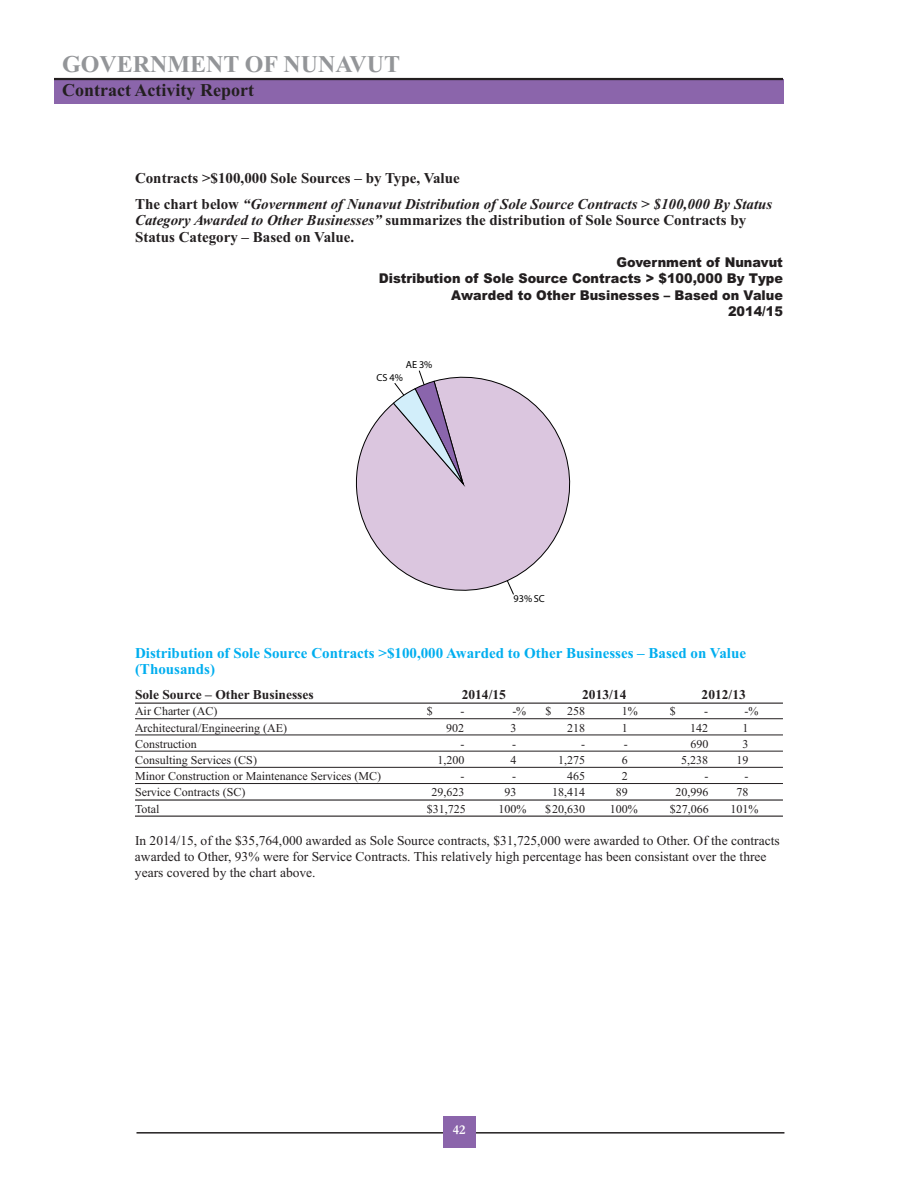
<style>
.page{position:relative;width:918px;height:1188px;background:#fff}
.page>*{position:absolute;margin:0;border:0;box-sizing:border-box;transform-origin:0 0}
.t1{font:700 24px "Times New Roman";color:#939598}
.t2{font:700 18px "Times New Roman";color:#231f20}
.t3{font:italic 700 15px/25.2px "Times New Roman";color:#231f20}
.t4{font:700 15px/16.5px "Times New Roman";color:#231f20}
.t5{font:700 15px/16.5px "Times New Roman";color:#00aeef}
.t6{font:13.5px/16.2px "Times New Roman";color:#231f20}
.t7{font:900 13.5px/16.5px "Arial";color:#231f20;text-align:right;scale:.95 1}
.t8{font:700 13.5px "Times New Roman";color:#231f20}
.t9{font:700 13.5px "Garamond";color:#fff}
.t10{font:12px "Times New Roman";color:#231f20}
.t11{font:10.35px "Myriad Pro";color:#000}
.s1{font-style:normal}
.s2{font-style:italic}
</style>
<div class="page">
<div style="left:54px;top:79px;width:729px;height:25px;background:#8b65ab"></div>
<hr style="left:54px;top:78px;width:729px;height:2px;background:#231f20">
<hr style="left:136px;top:1132px;width:648px;height:2px;background:#231f20">
<div style="left:443px;top:1116px;width:33px;height:31px;background:#8b65ab"></div>
<hr style="left:135px;top:703px;width:648px;height:1px;background:#231f20">
<hr style="left:135px;top:718px;width:648px;height:1px;background:#231f20">
<hr style="left:135px;top:735px;width:648px;height:1px;background:#231f20">
<hr style="left:135px;top:751px;width:648px;height:1px;background:#231f20">
<hr style="left:135px;top:767px;width:648px;height:1px;background:#231f20">
<hr style="left:135px;top:783px;width:648px;height:1px;background:#231f20">
<hr style="left:135px;top:799px;width:648px;height:2px;background:#231f20">
<hr style="left:135px;top:816px;width:648px;height:1px;background:#231f20">
<svg style="left:355px;top:376px;width:216px;height:215px"></svg>
<svg style="left:392px;top:370px;width:72px;height:115px;background:#c8bcd4"></svg>
<svg style="left:506px;top:579px;width:9px;height:16px"></svg>
<h1 class="t1" style="left:62px;top:49px;width:340px">GOVERNMENT OF NUNAVUT</h1>
<h2 class="t2" style="left:62px;top:79px;width:193px">Contract Activity Report</h2>
<p class="t3" style="left:135px;top:166px;width:639px"><span class="s1">Contracts &gt;$100,000 Sole Sources – by Type, Value<br>The chart below</span> “Government of Nunavut Distribution of Sole Source Contracts &gt; $100,000 By Status</p>
<p class="t4" style="left:135px;top:212px;width:613px"><span class="s2">Category Awarded to Other Businesses”</span> summarizes the distribution of Sole Source Contracts by<br>Status Category – Based on Value.</p>
<p class="t7" style="left:379px;top:254px;width:427px">Government of Nunavut<br>Distribution of Sole Source Contracts &gt; $100,000 By Type<br>Awarded to Other Businesses – Based on Value<br>2014/15</p>
<p class="t11" style="left:406px;top:361px;width:28px">AE 3%</p>
<p class="t11" style="left:376px;top:374px;width:28px">CS 4%</p>
<p class="t11" style="left:514px;top:595px;width:33px">93% SC</p>
<p class="t5" style="left:135px;top:645px;width:613px">Distribution of Sole Source Contracts &gt;$100,000 Awarded to Other Businesses – Based on Value (Thousands)</p>
<p class="t8" style="left:135px;top:687px;width:180px">Sole Source – Other Businesses</p>
<p class="t8" style="left:462px;top:687px;width:46px">2014/15</p>
<p class="t8" style="left:582px;top:687px;width:46px">2013/14</p>
<p class="t8" style="left:702px;top:687px;width:46px">2012/13</p>
<p class="t10" style="left:135px;top:704px;width:84px">Air Charter (AC)</p>
<p class="t10" style="left:427px;top:704px;width:7px">$</p>
<p class="t10" style="left:460px;top:704px;width:5px">-</p>
<p class="t10" style="left:512px;top:704px;width:15px">-%</p>
<p class="t10" style="left:545px;top:704px;width:7px">$</p>
<p class="t10" style="left:567px;top:704px;width:19px">258</p>
<p class="t10" style="left:622px;top:704px;width:17px">1%</p>
<p class="t10" style="left:670px;top:704px;width:7px">$</p>
<p class="t10" style="left:704px;top:704px;width:5px">-</p>
<p class="t10" style="left:744px;top:704px;width:15px">-%</p>
<p class="t10" style="left:135px;top:721px;width:154px">Architectural/Engineering (AE)</p>
<p class="t10" style="left:446px;top:721px;width:19px">902</p>
<p class="t10" style="left:510px;top:721px;width:7px">3</p>
<p class="t10" style="left:567px;top:721px;width:19px">218</p>
<p class="t10" style="left:622px;top:721px;width:7px">1</p>
<p class="t10" style="left:690px;top:721px;width:19px">142</p>
<p class="t10" style="left:742px;top:721px;width:7px">1</p>
<p class="t10" style="left:135px;top:737px;width:63px">Construction</p>
<p class="t10" style="left:460px;top:737px;width:5px">-</p>
<p class="t10" style="left:512px;top:737px;width:5px">-</p>
<p class="t10" style="left:581px;top:737px;width:5px">-</p>
<p class="t10" style="left:624px;top:737px;width:5px">-</p>
<p class="t10" style="left:690px;top:737px;width:19px">690</p>
<p class="t10" style="left:742px;top:737px;width:7px">3</p>
<p class="t10" style="left:135px;top:753px;width:123px">Consulting Services (CS)</p>
<p class="t10" style="left:437px;top:753px;width:28px">1,200</p>
<p class="t10" style="left:510px;top:753px;width:7px">4</p>
<p class="t10" style="left:558px;top:753px;width:28px">1,275</p>
<p class="t10" style="left:622px;top:753px;width:7px">6</p>
<p class="t10" style="left:681px;top:753px;width:28px">5,238</p>
<p class="t10" style="left:736px;top:753px;width:13px">19</p>
<p class="t10" style="left:135px;top:769px;width:248px">Minor Construction or Maintenance Services (MC)</p>
<p class="t10" style="left:460px;top:769px;width:5px">-</p>
<p class="t10" style="left:512px;top:769px;width:5px">-</p>
<p class="t10" style="left:567px;top:769px;width:19px">465</p>
<p class="t10" style="left:622px;top:769px;width:7px">2</p>
<p class="t10" style="left:704px;top:769px;width:5px">-</p>
<p class="t10" style="left:744px;top:769px;width:5px">-</p>
<p class="t10" style="left:135px;top:785px;width:112px">Service Contracts (SC)</p>
<p class="t10" style="left:431px;top:785px;width:34px">29,623</p>
<p class="t10" style="left:504px;top:785px;width:13px">93</p>
<p class="t10" style="left:552px;top:785px;width:34px">18,414</p>
<p class="t10" style="left:616px;top:785px;width:13px">89</p>
<p class="t10" style="left:675px;top:785px;width:34px">20,996</p>
<p class="t10" style="left:736px;top:785px;width:13px">78</p>
<p class="t10" style="left:135px;top:802px;width:26px">Total</p>
<p class="t10" style="left:427px;top:802px;width:40px">$31,725</p>
<p class="t10" style="left:498px;top:802px;width:29px">100%</p>
<p class="t10" style="left:545px;top:802px;width:41px">$20,630</p>
<p class="t10" style="left:610px;top:802px;width:29px">100%</p>
<p class="t10" style="left:670px;top:802px;width:40px">$27,066</p>
<p class="t10" style="left:730px;top:802px;width:29px">101%</p>
<p class="t6" style="left:135px;top:832px;width:646px">In 2014/15, of the $35,764,000 awarded as Sole Source contracts, $31,725,000 were awarded to Other. Of the contracts awarded to Other, 93% were for Service Contracts. This relatively high percentage has been consistant over the three years covered by the chart above.</p>
<p class="t9" style="left:453px;top:1122px;width:14px">42</p>
</div>
